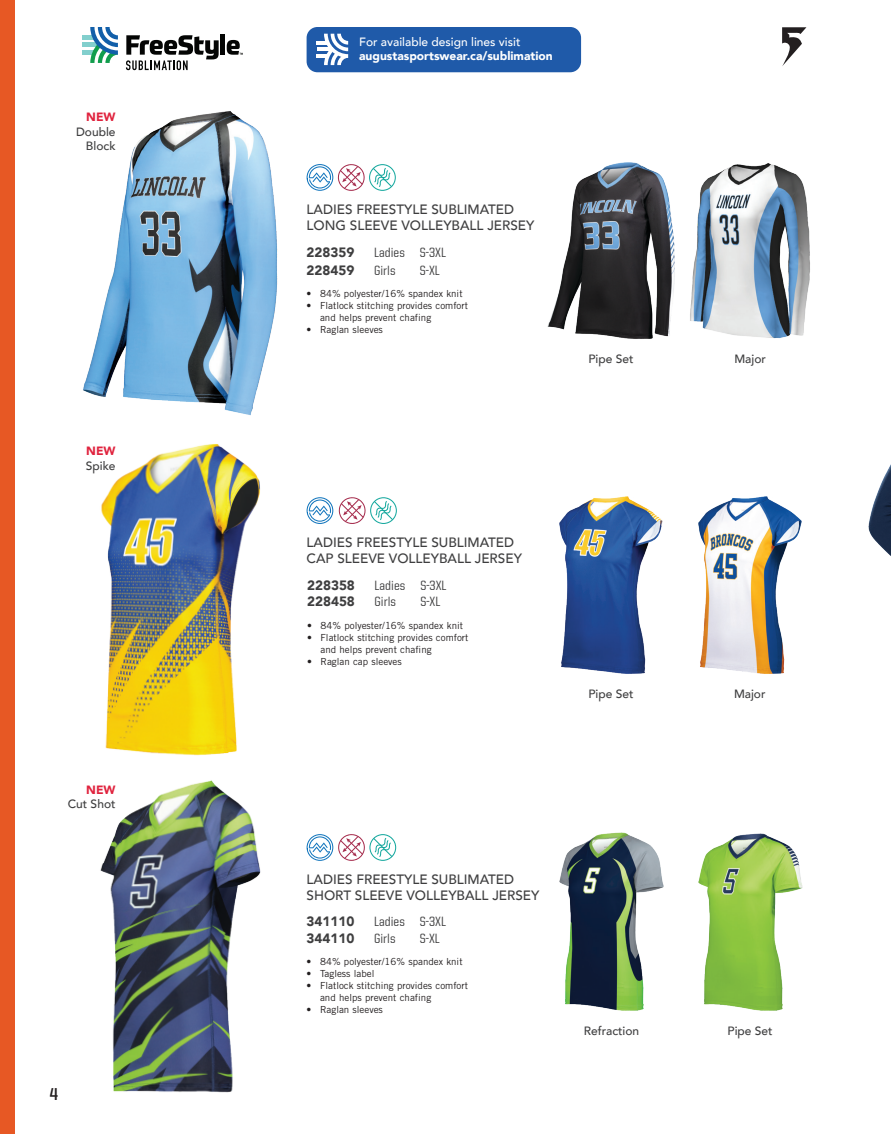
<style>
.page{position:relative;width:891px;height:1134px;background:#fff}
.page>*{position:absolute;margin:0;border:0;box-sizing:border-box;transform-origin:0 0}
.t1{font:700 17.25px "United Sans Semi Cond";color:#231f20}
.t2{font:500 13.5px/16.2px "Avenir";color:#3e3e3f}
._01b-Style__Small{font:500 13.5px "United Sans Semi Cond";color:#3e3e3f}
._01b-Style__Small-2{font:900 13.5px "Avenir";color:#3e3e3f}
.t3{font:500 12px/14.4px "Avenir";color:#3e3e3f;text-align:right}
.t4{font:900 12px/14.4px "Avenir";color:#fff}
.t5{font:9.75px/12px "Trade Gothic LT Std";color:#231f20}
.s1{font-weight:900;color:#e0233e}
.s2{font-weight:500}
</style>
<div class="page">
<img style="left:868px;top:464px;width:23px;height:92px">
<svg style="left:782px;top:27px;width:24px;height:39px"></svg>
<div style="left:307px;top:27px;width:274px;height:45px;background:#1f5aa9;border-radius:11px"></div>
<hr style="left:317px;top:41px;width:11px;height:4px;background:#fff">
<hr style="left:317px;top:48px;width:15px;height:3px;background:#fff">
<hr style="left:317px;top:54px;width:11px;height:4px;background:#fff">
<svg style="left:324px;top:34px;width:24px;height:31px"></svg>
<img style="left:83px;top:111px;width:195px;height:305px">
<svg style="left:307px;top:164px;width:89px;height:27px"></svg>
<img style="left:690px;top:163px;width:120px;height:176px">
<img style="left:698px;top:496px;width:104px;height:178px">
<svg style="left:339px;top:497px;width:58px;height:27px"></svg>
<svg style="left:307px;top:497px;width:26px;height:27px"></svg>
<svg style="left:307px;top:834px;width:89px;height:27px"></svg>
<img style="left:559px;top:496px;width:104px;height:178px">
<img style="left:698px;top:833px;width:105px;height:178px">
<img style="left:559px;top:832px;width:105px;height:179px">
<img style="left:101px;top:444px;width:159px;height:312px">
<img style="left:100px;top:780px;width:161px;height:313px">
<div style="left:82px;top:35px;width:13px;height:5px;background:#82cfcd"></div>
<hr style="left:82px;top:43px;width:18px;height:4px;background:#82cfcd">
<div style="left:82px;top:50px;width:13px;height:5px;background:#82cfcd"></div>
<svg style="left:90px;top:27px;width:28px;height:36px"></svg>
<div style="left:220px;top:34px;width:5px;height:21px;background:#040504"></div>
<svg style="left:126px;top:35px;width:93px;height:35px"></svg>
<svg style="left:227px;top:40px;width:16px;height:15px"></svg>
<img style="left:547px;top:162px;width:128px;height:177px">
<div style="left:0;top:0;width:15px;height:1134px;background:#e75824"></div>
<p class="t3" style="left:76px;top:109px;width:41px"><span class="s1">NEW<br></span>Double<br>Block</p>
<p class="t3" style="left:86px;top:443px;width:31px;text-align:left"><span class="s1">NEW<br></span>Spike</p>
<p class="t3" style="left:68px;top:782px;width:49px"><span class="s1">NEW<br></span>Cut Shot</p>
<h1 class="t1" style="left:50px;top:1085px;width:10px">4</h1>
<p class="t4" style="left:359px;top:34px;width:195px"><span class="s2">For available design lines visit </span>augustasportswear.ca/sublimation</p>
<p class="t2" style="left:307px;top:201px;width:229px">LADIES FREESTYLE SUBLIMATED<br>LONG SLEEVE VOLLEYBALL JERSEY</p>
<p class="_01b-Style__Small-2" style="left:307px;top:240px;width:49px">228359</p>
<p class="_01b-Style__Small" style="left:374px;top:245px;width:74px">Ladies S-3XL</p>
<p class="_01b-Style__Small-2" style="left:307px;top:258px;width:49px">228459</p>
<p class="_01b-Style__Small" style="left:374px;top:263px;width:23px">Girls</p>
<p class="_01b-Style__Small" style="left:420px;top:263px;width:21px">S-XL</p>
<p class="t5" style="left:307px;top:287px;width:158px">• 84% polyester/16% spandex knit</p>
<p class="t5" style="left:320px;top:299px;width:149px;text-indent:-14px">• Flatlock stitching provides comfort and helps prevent chafing</p>
<p class="t5" style="left:307px;top:323px;width:78px">• Raglan sleeves</p>
<p class="t3" style="left:588px;top:351px;width:47px">Pipe Set</p>
<p class="t3" style="left:734px;top:351px;width:33px">Major</p>
<p class="t2" style="left:307px;top:534px;width:217px">LADIES FREESTYLE SUBLIMATED<br>CAP SLEEVE VOLLEYBALL JERSEY</p>
<p class="_01b-Style__Small-2" style="left:307px;top:573px;width:49px">228358</p>
<p class="_01b-Style__Small" style="left:375px;top:578px;width:74px">Ladies S-3XL</p>
<p class="_01b-Style__Small-2" style="left:307px;top:590px;width:49px">228458</p>
<p class="_01b-Style__Small" style="left:375px;top:594px;width:23px">Girls</p>
<p class="_01b-Style__Small" style="left:420px;top:594px;width:21px">S-XL</p>
<p class="t5" style="left:307px;top:619px;width:158px">• 84% polyester/16% spandex knit</p>
<p class="t5" style="left:321px;top:631px;width:149px;text-indent:-14px">• Flatlock stitching provides comfort and helps prevent chafing</p>
<p class="t5" style="left:307px;top:655px;width:96px">• Raglan cap sleeves</p>
<p class="t3" style="left:588px;top:686px;width:47px">Pipe Set</p>
<p class="t3" style="left:734px;top:686px;width:33px">Major</p>
<p class="t2" style="left:307px;top:871px;width:234px">LADIES FREESTYLE SUBLIMATED<br>SHORT SLEEVE VOLLEYBALL JERSEY</p>
<p class="_01b-Style__Small-2" style="left:307px;top:910px;width:49px">341110</p>
<p class="_01b-Style__Small" style="left:374px;top:915px;width:74px">Ladies S-3XL</p>
<p class="_01b-Style__Small-2" style="left:307px;top:927px;width:49px">344110</p>
<p class="_01b-Style__Small" style="left:374px;top:931px;width:23px">Girls</p>
<p class="_01b-Style__Small" style="left:420px;top:931px;width:21px">S-XL</p>
<p class="t5" style="left:307px;top:956px;width:158px">• 84% polyester/16% spandex knit</p>
<p class="t5" style="left:307px;top:968px;width:69px">• Tagless label</p>
<p class="t5" style="left:320px;top:980px;width:149px;text-indent:-14px">• Flatlock stitching provides comfort and helps prevent chafing</p>
<p class="t5" style="left:307px;top:1004px;width:78px">• Raglan sleeves</p>
<p class="t3" style="left:584px;top:1023px;width:57px">Refraction</p>
<p class="t3" style="left:728px;top:1023px;width:47px">Pipe Set</p>
</div>
